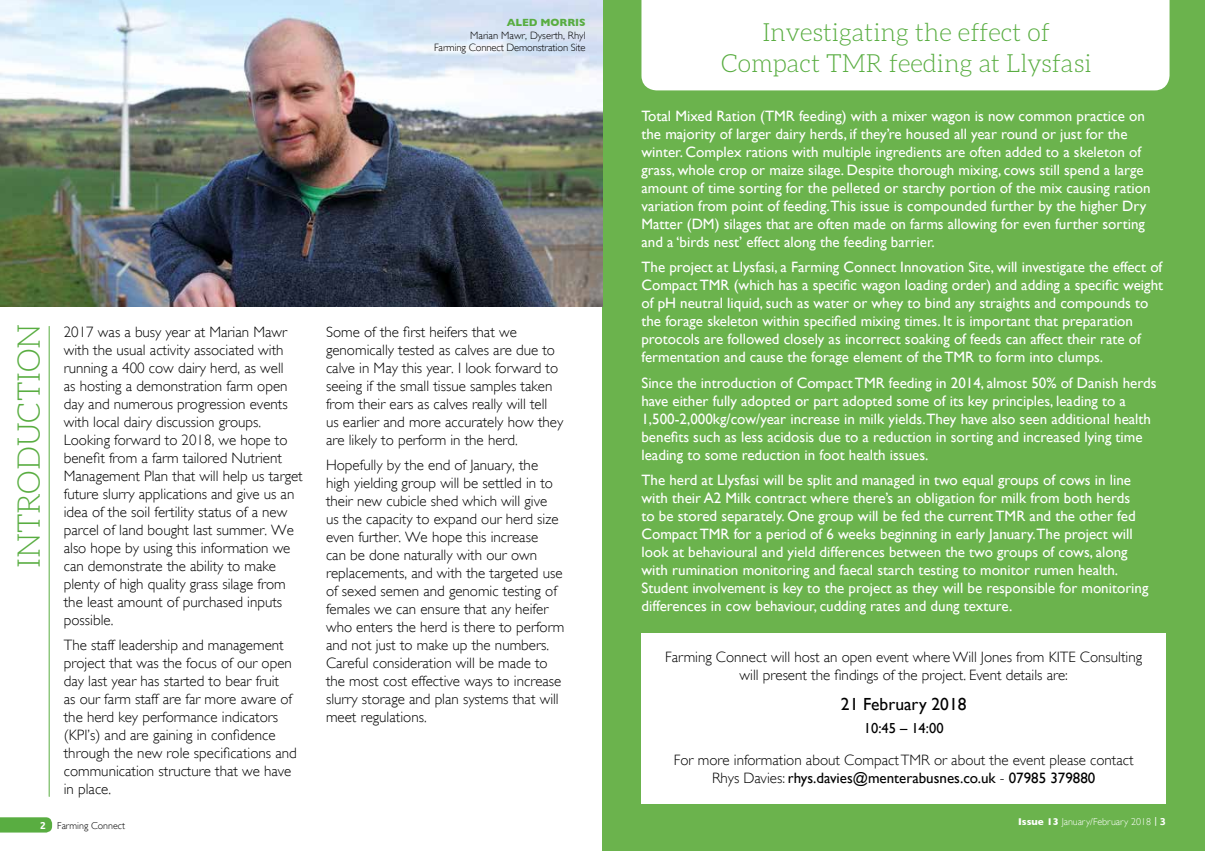
<style>
.page{position:relative;width:1205px;height:851px;background:#fff}
.page>*{position:absolute;margin:0;border:0;box-sizing:border-box;transform-origin:0 0}
.t1{font:300 31.25px "Aleo";color:#59ad41}
.t2{font:300 25px/31.2px "Aleo";color:#59ad41;text-align:center}
.t3{font:17.5px "Gill Sans";color:#000}
.t4{font:15px/18px "Gill Sans";color:#fff}
.t5{font:300 15px/18px "Gill Sans";color:#000}
.t6{font:14.5px "Gill Sans";color:#000}
.t7{font:300 10.62px/12.8px "Gill Sans";letter-spacing:-.015em;color:#000;text-align:right}
.t8{font:700 10.62px "Gill Sans";letter-spacing:-.01em;color:#59ad41}
.t9{font:300 10px "Gill Sans";color:#fff}
.t10{font:300 10px "Gill Sans";color:#000}
.s1{font-family:"Ubuntu";font-weight:700;color:#fff}
.s2{font-weight:400}
.s3{font-weight:700}
.s4{font-family:"Calibri";font-weight:400}
.s5{font-family:"Ubuntu";font-weight:700}
</style>
<div class="page">
<div style="left:602px;top:0;width:603px;height:850px;background:#6bb34d"></div>
<div style="left:641px;top:0;width:528px;height:90px;background:#fff"></div>
<img style="left:0;top:0;width:602px;height:306px">
<svg style="left:0;top:817px;width:52px;height:15px"></svg>
<hr style="left:49px;top:326px;width:1px;height:470px;background:#59ad41">
<div style="left:641px;top:632px;width:525px;height:171px;background:#fff"></div>
<p class="t8" style="left:507px;top:16px;width:80px">ALED MORRIS</p>
<p class="t7" style="left:434px;top:29px;width:153px">Marian Mawr, Dyserth, Rhyl<br>Farming Connect Demonstration Site</p>
<h1 class="t1" style="left:11px;top:568px;width:245px;rotate:-90deg">INTRODUCTION</h1>
<p class="t5" style="left:64px;top:322px;width:240px">2017 was a busy year at Marian Mawr with the usual activity associated with running a 400 cow dairy herd, as well<br>as hosting a demonstration farm open day and numerous progression events with local dairy discussion groups.<br>Looking forward to 2018, we hope to benefit from a farm tailored Nutrient Management Plan that will help us target future slurry applications and give us an idea of the soil fertility status of a new parcel of land bought last summer. We also hope by using this information we can demonstrate the ability to make plenty of high quality grass silage from the least amount of purchased inputs possible.</p>
<p class="t5" style="left:64px;top:635px;width:234px">The staff leadership and management project that was the focus of our open day last year has started to bear fruit<br>as our farm staff are far more aware of the herd key performance indicators (KPI’s) and are gaining in confidence through the new role specifications and communication structure that we have in place.</p>
<p class="t10" style="left:40px;top:819px;width:86px"><span class="s1">2</span> Farming Connect</p>
<p class="t5" style="left:326px;top:322px;width:239px">Some of the first heifers that we genomically tested as calves are due to calve in May this year. I look forward to seeing if the small tissue samples taken from their ears as calves really will tell us earlier and more accurately how they are likely to perform in the herd.</p>
<p class="t5" style="left:326px;top:455px;width:240px">Hopefully by the end of January, the high yielding group will be settled in to their new cubicle shed which will give<br>us the capacity to expand our herd size even further. We hope this increase<br>can be done naturally with our own replacements, and with the targeted use of sexed semen and genomic testing of females we can ensure that any heifer who enters the herd is there to perform and not just to make up the numbers.<br>Careful consideration will be made to the most cost effective ways to increase slurry storage and plan systems that will meet regulations.</p>
<h2 class="t2" style="left:721px;top:18px;width:372px">Investigating the effect of<br>Compact TMR feeding at Llysfasi</h2>
<p class="t4" style="left:641px;top:107px;width:510px">Total Mixed Ration (TMR feeding) with a mixer wagon is now common practice on the majority of larger dairy herds, if they’re housed all year round or just for the winter. Complex rations with multiple ingredients are often added to a skeleton of grass, whole crop or maize silage. Despite thorough mixing, cows still spend a large amount of time sorting for the pelleted or starchy portion of the mix causing ration variation from point of feeding.This issue is compounded further by the higher Dry Matter (DM) silages that are often made on farms allowing for even further sorting and a ‘birds nest’ effect along the feeding barrier.</p>
<p class="t4" style="left:641px;top:258px;width:523px">The project at Llysfasi, a Farming Connect Innovation Site, will investigate the effect of Compact TMR (which has a specific wagon loading order) and adding a specific weight of pH neutral liquid, such as water or whey to bind any straights and compounds to the forage skeleton within specified mixing times. It is important that preparation protocols are followed closely as incorrect soaking of feeds can affect their rate of fermentation and cause the forage element of the TMR to form into clumps.</p>
<p class="t4" style="left:641px;top:373px;width:516px">Since the introduction of Compact TMR feeding in 2014, almost 50% of Danish herds have either fully adopted or part adopted some of its key principles, leading to a 1,500-2,000kg/cow/year increase in milk yields.They have also seen additional health benefits such as less acidosis due to a reduction in sorting and increased lying time leading to some reduction in foot health issues.</p>
<p class="t4" style="left:641px;top:470px;width:508px">The herd at Llysfasi will be split and managed in two equal groups of cows in line with their A2 Milk contract where there’s an obligation for milk from both herds<br>to be stored separately. One group will be fed the current TMR and the other fed Compact TMR for a period of 6 weeks beginning in early January.The project will look at behavioural and yield differences between the two groups of cows, along with rumination monitoring and faecal starch testing to monitor rumen health.<br>Student involvement is key to the project as they will be responsible for monitoring differences in cow behaviour, cudding rates and dung texture.</p>
<p class="t5" style="left:665px;top:648px;width:478px;line-height:17.5px;text-align:center">Farming Connect will host an open event where Will Jones from KITE Consulting will present the findings of the project. Event details are:</p>
<p class="t3" style="left:841px;top:693px;width:127px">21 February 2018</p>
<p class="t6" style="left:864px;top:719px;width:81px">10:45 – 14:00</p>
<p class="t5" style="left:674px;top:751px;width:461px;line-height:17.5px;text-align:center">For more information about Compact TMR or about the event please contact<br>Rhys Davies: <span class="s2">rhys.davies@menterabusnes.co.uk</span> - <span class="s2">07985 379880</span></p>
<p class="t9" style="left:1018px;top:815px;width:149px"><span class="s3">Issue 13</span> January/February 2018 <span class="s4">|</span> <span class="s5">3</span></p>
</div>
